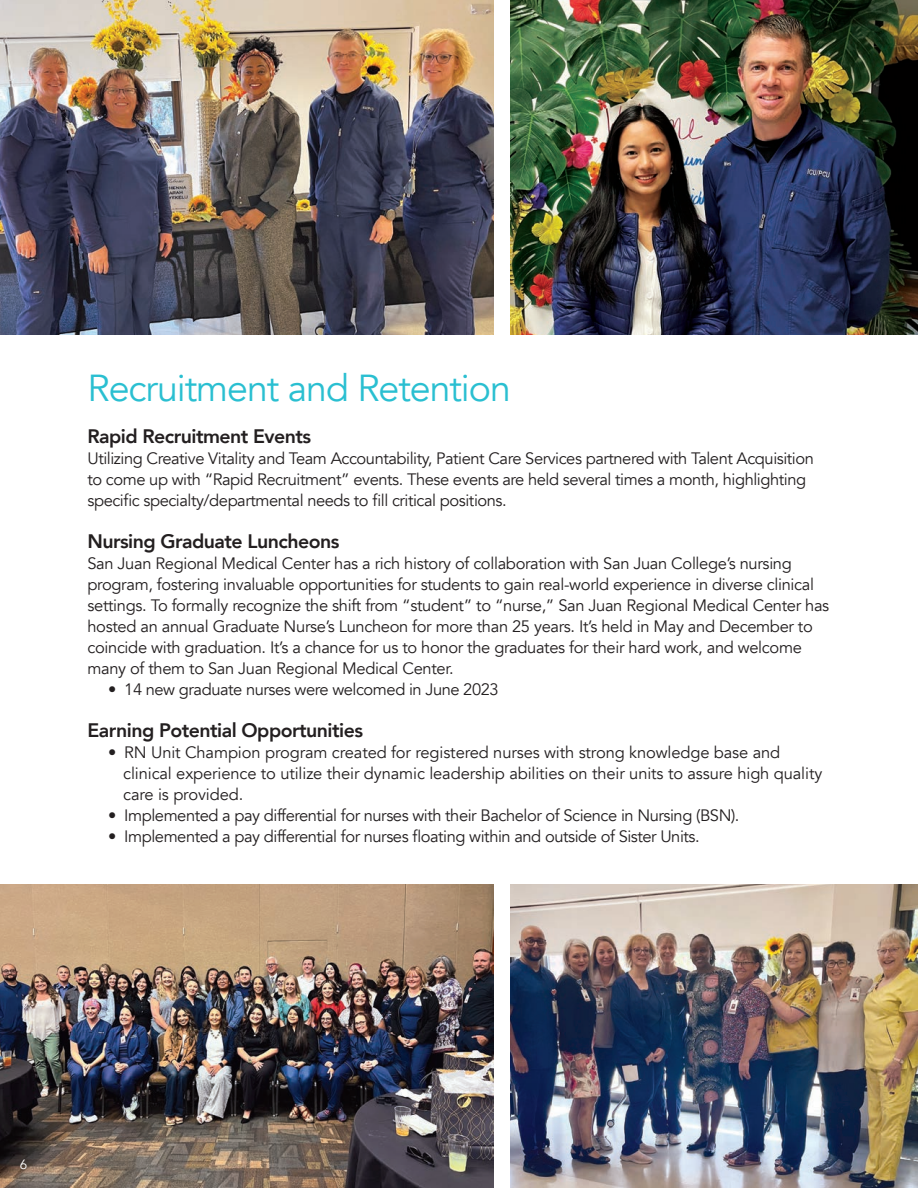
<style>
.page{position:relative;width:918px;height:1188px;background:#fff}
.page>*{position:absolute;margin:0;border:0;box-sizing:border-box;transform-origin:0 0}
.t1{font:37.5px "Avenir";letter-spacing:-.025em;color:#2abfd1}
.t2{font:800 19.5px "Avenir";letter-spacing:-.025em;color:#231f20}
.t3{font:16.5px/21px "Avenir";letter-spacing:-.02em;color:#231f20}
.t4{font:13.5px "Avenir";color:#fff}
</style>
<div class="page">
<img style="left:0;top:884px;width:494px;height:304px">
<img style="left:510px;top:884px;width:408px;height:304px">
<img style="left:0;top:0;width:494px;height:335px">
<img style="left:510px;top:0;width:408px;height:335px">
<h1 class="t1" style="left:87px;top:366px;width:425px">Recruitment and Retention</h1>
<p class="t2" style="left:87px;top:422px;width:225px">Rapid Recruitment Events</p>
<p class="t3" style="left:87px;top:449px;width:728px">Utilizing Creative Vitality and Team Accountability, Patient Care Services partnered with Talent Acquisition to come up with “Rapid Recruitment” events. These events are held several times a month, highlighting specific specialty/departmental needs to fill critical positions.</p>
<p class="t2" style="left:87px;top:527px;width:253px">Nursing Graduate Luncheons</p>
<p class="t3" style="left:87px;top:554px;width:743px">San Juan Regional Medical Center has a rich history of collaboration with San Juan College’s nursing program, fostering invaluable opportunities for students to gain real-world experience in diverse clinical settings. To formally recognize the shift from “student” to “nurse,” San Juan Regional Medical Center has hosted an annual Graduate Nurse’s Luncheon for more than 25 years. It’s held in May and December to coincide with graduation. It’s a chance for us to honor the graduates for their hard work, and welcome many of them to San Juan Regional Medical Center.</p>
<p class="t3" style="left:108px;top:680px;width:392px">• 14 new graduate nurses were welcomed in June 2023</p>
<p class="t2" style="left:87px;top:716px;width:277px">Earning Potential Opportunities</p>
<p class="t3" style="left:123px;top:743px;width:701px;text-indent:-15px">• RN Unit Champion program created for registered nurses with strong knowledge base and clinical experience to utilize their dynamic leadership abilities on their units to assure high quality care is provided.</p>
<p class="t3" style="left:108px;top:806px;width:633px">• Implemented a pay differential for nurses with their Bachelor of Science in Nursing (BSN).</p>
<p class="t3" style="left:108px;top:827px;width:593px">• Implemented a pay differential for nurses floating within and outside of Sister Units.</p>
<p class="t4" style="left:20px;top:1157px;width:9px">6</p>
</div>
